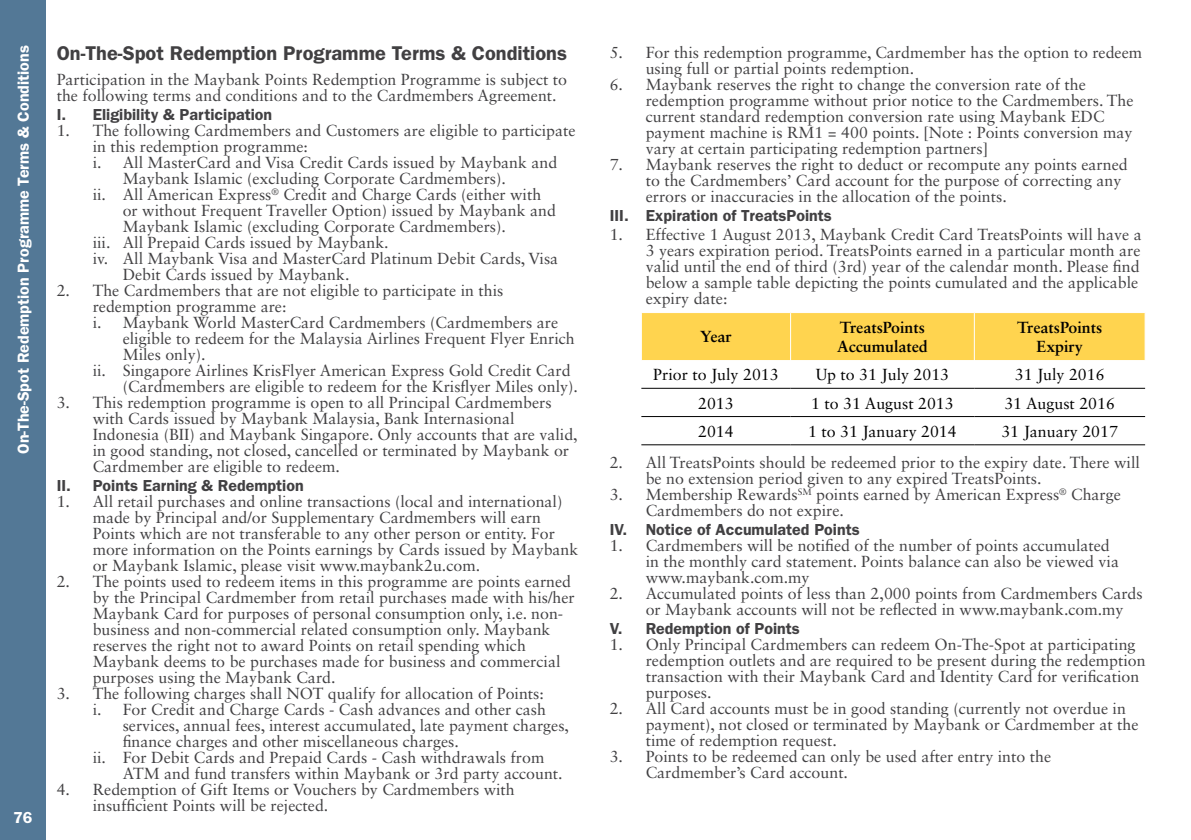
<style>
.page{position:relative;width:1191px;height:840px;background:#fff}
.page>*{position:absolute;margin:0;border:0;box-sizing:border-box;transform-origin:0 0}
.t1{font:600 20px "Franklin Gothic";color:#414042}
.t2{font:16px/16px "Sabon LT Std";color:#414042}
.t3{font:600 16px "Franklin Gothic";color:#414042}
.t4{font:16px "Sabon LT Std";color:#000}
.t5{font:600 16px "Franklin Gothic";color:#fff}
.t6{font:700 16px/19.2px "Sabon LT Std";color:#000}
</style>
<div class="page">
<div style="left:0;top:0;width:45px;height:839px;background:#537896"></div>
<svg style="left:641px;top:312px;width:504px;height:106px"></svg>
<hr style="left:641px;top:387px;width:149px;height:1px;background:#000">
<hr style="left:790px;top:387px;width:184px;height:1px;background:#000">
<hr style="left:974px;top:387px;width:171px;height:1px;background:#000">
<hr style="left:641px;top:416px;width:149px;height:1px;background:#000">
<hr style="left:790px;top:416px;width:184px;height:1px;background:#000">
<hr style="left:974px;top:416px;width:171px;height:1px;background:#000">
<hr style="left:641px;top:444px;width:149px;height:1px;background:#000">
<hr style="left:790px;top:444px;width:184px;height:1px;background:#000">
<hr style="left:974px;top:444px;width:171px;height:1px;background:#000">
<p class="t5" style="left:14px;top:454px;width:410px;rotate:-90deg">On-The-Spot Redemption Programme Terms &amp; Conditions</p>
<p class="t1" style="left:57px;top:42px;width:512px">On-The-Spot Redemption Programme Terms &amp; Conditions</p>
<p class="t2" style="left:57px;top:71px;width:512px">Participation in the Maybank Points Redemption Programme is subject to the following terms and conditions and to the Cardmembers Agreement.</p>
<p class="t3" style="left:57px;top:105px;width:217px">I. Eligibility &amp; Participation</p>
<p class="t2" style="left:57px;top:122px;width:520px">1. The following Cardmembers and Customers are eligible to participate</p>
<p class="t2" style="left:93px;top:138px;width:217px">in this redemption programme:</p>
<p class="t2" style="left:93px;top:154px;width:466px">i. All MasterCard and Visa Credit Cards issued by Maybank and</p>
<p class="t2" style="left:123px;top:170px;width:385px">Maybank Islamic (excluding Corporate Cardmembers).</p>
<p class="t2" style="left:93px;top:186px;width:450px">ii. All American Express<sup>®</sup> Credit and Charge Cards (either with</p>
<p class="t2" style="left:123px;top:202px;width:435px">or without Frequent Traveller Option) issued by Maybank and</p>
<p class="t2" style="left:123px;top:218px;width:385px">Maybank Islamic (excluding Corporate Cardmembers).</p>
<p class="t2" style="left:93px;top:234px;width:297px">iii. All Prepaid Cards issued by Maybank.</p>
<p class="t2" style="left:93px;top:250px;width:467px">iv. All Maybank Visa and MasterCard Platinum Debit Cards, Visa</p>
<p class="t2" style="left:123px;top:266px;width:228px">Debit Cards issued by Maybank.</p>
<p class="t2" style="left:57px;top:282px;width:448px">2. The Cardmembers that are not eligible to participate in this</p>
<p class="t2" style="left:93px;top:298px;width:195px">redemption programme are:</p>
<p class="t2" style="left:93px;top:314px;width:467px">i. Maybank World MasterCard Cardmembers (Cardmembers are</p>
<p class="t2" style="left:123px;top:330px;width:453px">eligible to redeem for the Malaysia Airlines Frequent Flyer Enrich</p>
<p class="t2" style="left:123px;top:346px;width:84px">Miles only).</p>
<p class="t2" style="left:93px;top:362px;width:479px">ii. Singapore Airlines KrisFlyer American Express Gold Credit Card</p>
<p class="t2" style="left:123px;top:378px;width:457px">(Cardmembers are eligible to redeem for the Krisflyer Miles only).</p>
<p class="t2" style="left:93px;top:394px;width:486px;text-indent:-36px">3. This redemption programme is open to all Principal Cardmembers with Cards issued by Maybank Malaysia, Bank Internasional Indonesia (BII) and Maybank Singapore. Only accounts that are valid, in good standing, not closed, cancelled or terminated by Maybank or Cardmember are eligible to redeem.</p>
<p class="t3" style="left:57px;top:476px;width:248px">II. Points Earning &amp; Redemption</p>
<p class="t2" style="left:93px;top:493px;width:487px;text-indent:-36px">1. All retail purchases and online transactions (local and international) made by Principal and/or Supplementary Cardmembers will earn Points which are not transferable to any other person or entity. For more information on the Points earnings by Cards issued by Maybank or Maybank Islamic, please visit www.maybank2u.com.</p>
<p class="t2" style="left:93px;top:573px;width:483px;text-indent:-36px">2. The points used to redeem items in this programme are points earned by the Principal Cardmember from retail purchases made with his/her Maybank Card for purposes of personal consumption only, i.e. non&shy;business and non-commercial related consumption only. Maybank reserves the right not to award Points on retail spending which Maybank deems to be purchases made for business and commercial purposes using the Maybank Card.</p>
<p class="t2" style="left:57px;top:685px;width:489px">3. The following charges shall NOT qualify for allocation of Points:</p>
<p class="t2" style="left:93px;top:701px;width:455px">i. For Credit and Charge Cards - Cash advances and other cash</p>
<p class="t2" style="left:123px;top:717px;width:448px">services, annual fees, interest accumulated, late payment charges,</p>
<p class="t2" style="left:123px;top:733px;width:338px">finance charges and other miscellaneous charges.</p>
<p class="t2" style="left:93px;top:749px;width:453px">ii. For Debit Cards and Prepaid Cards - Cash withdrawals from</p>
<p class="t2" style="left:123px;top:765px;width:441px">ATM and fund transfers within Maybank or 3rd party account.</p>
<p class="t2" style="left:93px;top:781px;width:423px;text-indent:-36px">4. Redemption of Gift Items or Vouchers by Cardmembers with insufficient Points will be rejected.</p>
<p class="t5" style="left:13px;top:807px;width:21px">76</p>
<p class="t2" style="left:645px;top:44px;width:498px;text-indent:-36px">5. For this redemption programme, Cardmember has the option to redeem using full or partial points redemption.</p>
<p class="t2" style="left:645px;top:76px;width:489px;text-indent:-36px">6. Maybank reserves the right to change the conversion rate of the redemption programme without prior notice to the Cardmembers. The current standard redemption conversion rate using Maybank EDC payment machine is RM1 = 400 points. [Note : Points conversion may vary at certain participating redemption partners]</p>
<p class="t2" style="left:645px;top:156px;width:483px;text-indent:-36px">7. Maybank reserves the right to deduct or recompute any points earned to the Cardmembers’ Card account for the purpose of correcting any errors or inaccuracies in the allocation of the points.</p>
<p class="t3" style="left:609px;top:205px;width:224px">III. Expiration of TreatsPoints</p>
<p class="t2" style="left:645px;top:226px;width:497px;text-indent:-36px">1. Effective 1 August 2013, Maybank Credit Card TreatsPoints will have a 3 years expiration period. TreatsPoints earned in a particular month are valid until the end of third (3rd) year of the calendar month. Please find below a sample table depicting the points cumulated and the applicable expiry date:</p>
<p class="t6" style="left:700px;top:327px;width:33px">Year</p>
<p class="t6" style="left:837px;top:317px;width:92px">TreatsPoints<br>Accumulated</p>
<p class="t6" style="left:1017px;top:317px;width:87px;text-align:center">TreatsPoints<br>Expiry</p>
<p class="t4" style="left:653px;top:365px;width:127px">Prior to July 2013</p>
<p class="t4" style="left:815px;top:365px;width:135px">Up to 31 July 2013</p>
<p class="t4" style="left:1014px;top:365px;width:91px">31 July 2016</p>
<p class="t4" style="left:698px;top:393px;width:37px">2013</p>
<p class="t4" style="left:811px;top:393px;width:144px">1 to 31 August 2013</p>
<p class="t4" style="left:1004px;top:393px;width:112px">31 August 2016</p>
<p class="t4" style="left:698px;top:421px;width:37px">2014</p>
<p class="t4" style="left:808px;top:421px;width:150px">1 to 31 January 2014</p>
<p class="t4" style="left:1001px;top:421px;width:118px">31 January 2017</p>
<p class="t2" style="left:645px;top:454px;width:496px;text-indent:-36px">2. All TreatsPoints should be redeemed prior to the expiry date. There will be no extension period given to any expired TreatsPoints.</p>
<p class="t2" style="left:645px;top:486px;width:477px;text-indent:-36px">3. Membership Rewards<sup>SM</sup> points earned by American Express<sup>®</sup> Charge<br>Cardmembers do not expire.</p>
<p class="t3" style="left:609px;top:519px;width:252px">IV. Notice of Accumulated Points</p>
<p class="t2" style="left:645px;top:537px;width:475px;text-indent:-36px">1. Cardmembers will be notified of the number of points accumulated in the monthly card statement. Points balance can also be viewed via www.maybank.com.my</p>
<p class="t2" style="left:645px;top:585px;width:498px;text-indent:-36px">2. Accumulated points of less than 2,000 points from Cardmembers Cards or Maybank accounts will not be reflected in www.maybank.com.my</p>
<p class="t3" style="left:609px;top:618px;width:192px">V. Redemption of Points</p>
<p class="t2" style="left:645px;top:636px;width:501px;text-indent:-36px">1. Only Principal Cardmembers can redeem On-The-Spot at participating redemption outlets and are required to be present during the redemption transaction with their Maybank Card and Identity Card for verification purposes.</p>
<p class="t2" style="left:645px;top:700px;width:494px;text-indent:-36px">2. All Card accounts must be in good standing (currently not overdue in payment), not closed or terminated by Maybank or Cardmember at the time of redemption request.</p>
<p class="t2" style="left:645px;top:748px;width:407px;text-indent:-36px">3. Points to be redeemed can only be used after entry into the<br>Cardmember’s Card account.</p>
</div>
